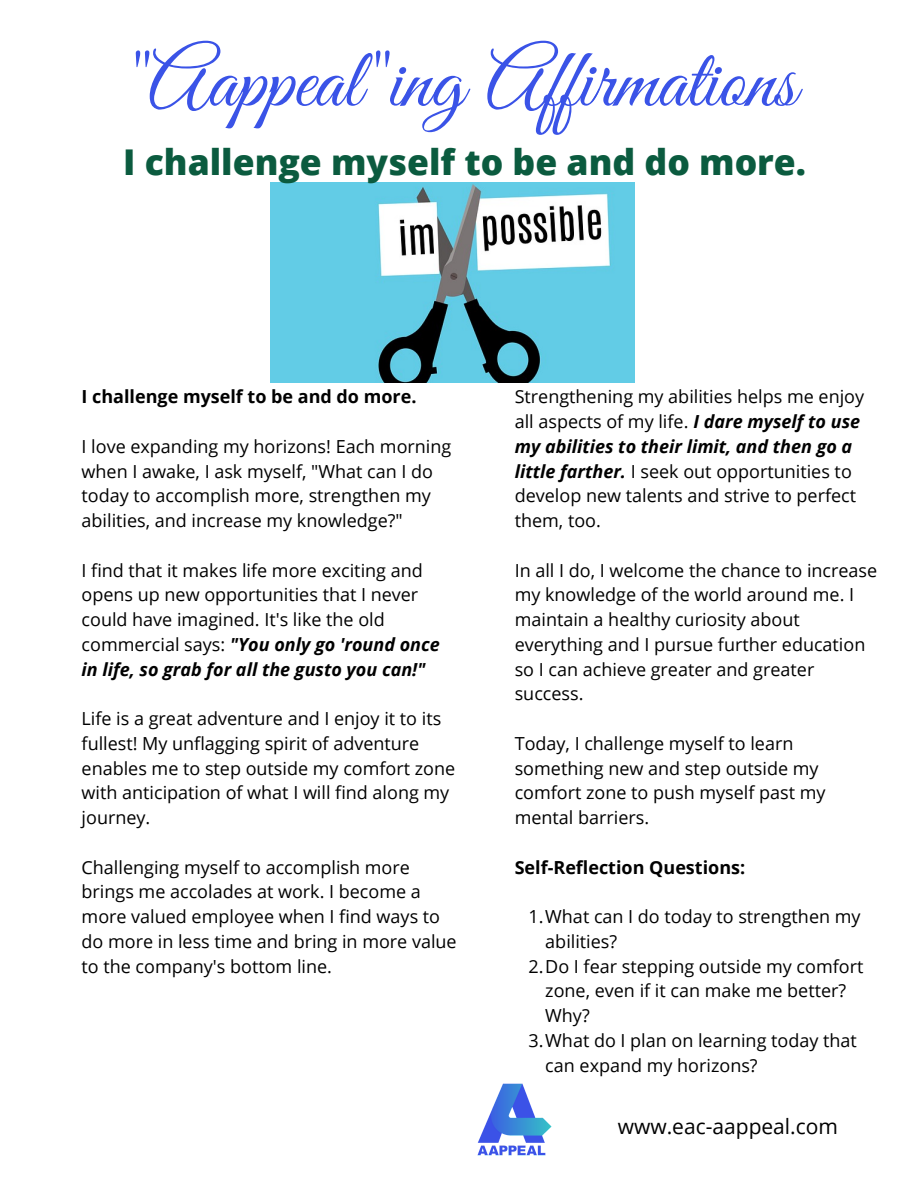
<style>
.page{position:relative;width:918px;height:1188px;background:#fff}
.page>*{position:absolute;margin:0;border:0;box-sizing:border-box;transform-origin:0 0}
.t1{font:84px "Great Vibes";color:#3a53e7}
.t2{font:800 35.55px "Open Sans";color:#0b5b3f}
.t3{font:21px "Open Sans";color:#000}
.t4{font:18px/24.8px "Open Sans";color:#000}
.t5{font:700 18px "Open Sans";color:#000}
.s1{font-weight:700;font-style:italic}
</style>
<div class="page">
<img style="left:477px;top:1083px;width:75px;height:73px">
<img style="left:270px;top:183px;width:365px;height:199px">
<p class="t1" style="left:122px;top:34px;width:677px">"Aappeal"ing Af irmations</p>
<p class="t2" style="left:123px;top:137px;width:684px">I challenge myself to be and do more.</p>
<p class="t5" style="left:82px;top:384px;width:336px">I challenge myself to be and do more.</p>
<p class="t4" style="left:82px;top:433px;width:371px">I love expanding my horizons! Each morning when I awake, I ask myself, "What can I do today to accomplish more, strengthen my abilities, and increase my knowledge?"</p>
<p class="t4" style="left:82px;top:557px;width:360px">I find that it makes life more exciting and opens up new opportunities that I never could have imagined. It's like the old commercial says: <span class="s1">"You only go 'round once in life, so grab for all the gusto you can!"</span></p>
<p class="t4" style="left:82px;top:706px;width:375px">Life is a great adventure and I enjoy it to its fullest! My unflagging spirit of adventure enables me to step outside my comfort zone with anticipation of what I will find along my journey.</p>
<p class="t4" style="left:82px;top:854px;width:377px">Challenging myself to accomplish more brings me accolades at work. I become a more valued employee when I find ways to do more in less time and bring in more value to the company's bottom line.</p>
<p class="t4" style="left:515px;top:384px;width:351px">Strengthening my abilities helps me enjoy all aspects of my life. <span class="s1">I dare myself to use my abilities to their limit, and then go a little farther.</span> I seek out opportunities to develop new talents and strive to perfect them, too.</p>
<p class="t4" style="left:515px;top:557px;width:364px">In all I do, I welcome the chance to increase my knowledge of the world around me. I maintain a healthy curiosity about everything and I pursue further education so I can achieve greater and greater success.</p>
<p class="t4" style="left:515px;top:730px;width:312px">Today, I challenge myself to learn something new and step outside my comfort zone to push myself past my mental barriers.</p>
<p class="t5" style="left:515px;top:854px;width:232px">Self-Reflection Questions:</p>
<p class="t4" style="left:545px;top:904px;width:317px;text-indent:-17px">1.What can I do today to strengthen my abilities?</p>
<p class="t4" style="left:545px;top:953px;width:320px;text-indent:-17px">2.Do I fear stepping outside my comfort zone, even if it can make me better?<br>Why?</p>
<p class="t4" style="left:545px;top:1027px;width:313px;text-indent:-17px">3.What do I plan on learning today that can expand my horizons?</p>
<p class="t3" style="left:618px;top:1111px;width:222px">www.eac-aappeal.com</p>
</div>
